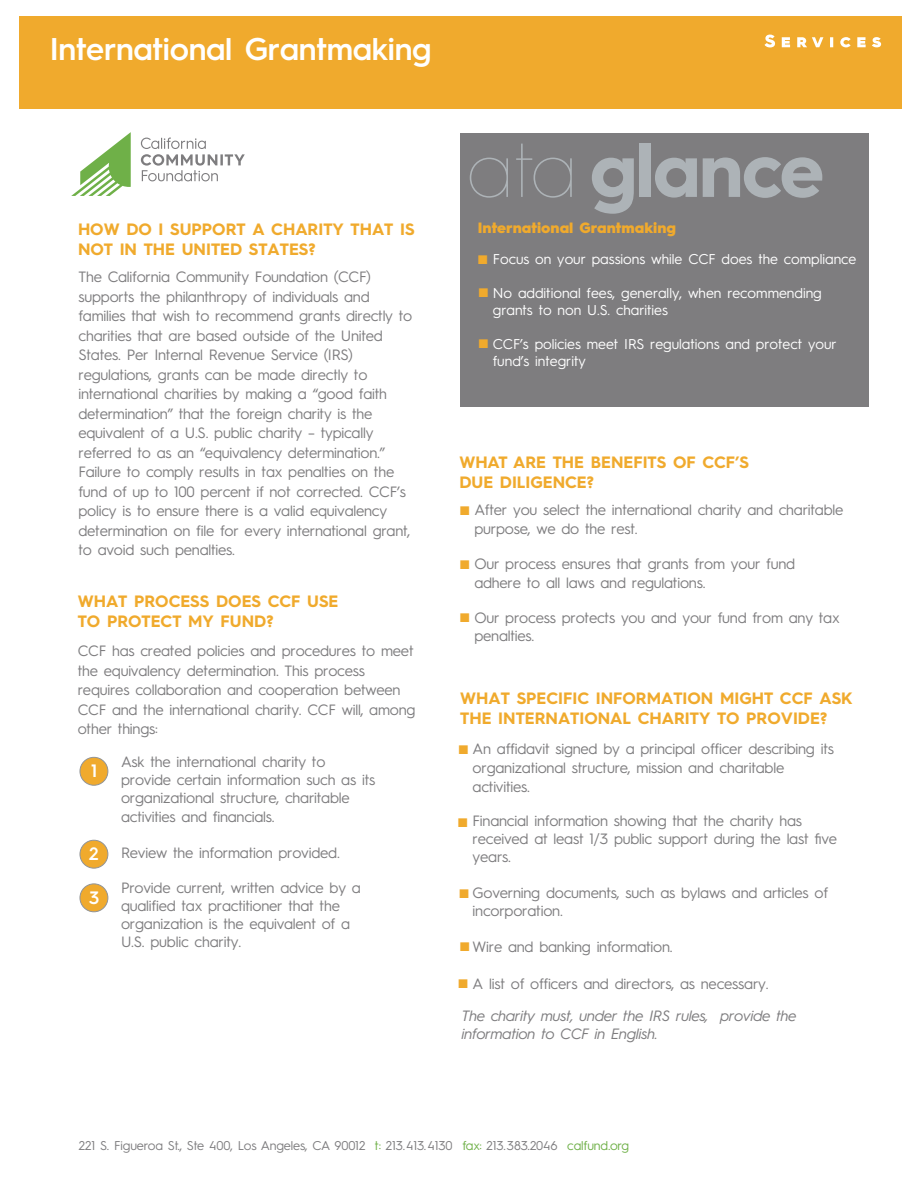
<style>
.page{position:relative;width:918px;height:1188px;background:#fff}
.page>*{position:absolute;margin:0;border:0;box-sizing:border-box;transform-origin:0 0}
.t1{font:700 76.5px "Hurme Geometric Sans 3";letter-spacing:-.025em;color:#adb3b7}
.t2{font:600 31.5px "Hurme Geometric Sans 3";letter-spacing:-.01em;color:#fff}
.t3{font:600 18px "Hurme Geometric Sans 3";color:#fff}
.t4{font:700 16.5px/19.8px "Hurme Geometric Sans 3";color:#f0aa2d}
.t5{font:15px/19.5px "Hurme Geometric Sans 3";letter-spacing:-.015em;color:#7e7d7f}
.t6{font:italic 15px/18px "Hurme Geometric Sans 3";letter-spacing:-.015em;color:#7e7d7f}
.t7{font:900 15px "Hurme Geometric Sans 3";color:#f0aa2d}
.t8{font:14.25px/17.1px "Hurme Geometric Sans 3";color:#fff}
.t9{font:12.75px "Hurme Geometric Sans 3";letter-spacing:-.01em;color:#7e7d7f}
.s1{font-weight:100}
.s2{color:#6fb048}
</style>
<div class="page">
<div style="left:19px;top:16px;width:883px;height:93px;background:#f0aa2d"></div>
<svg style="left:71px;top:132px;width:60px;height:64px"></svg>
<svg style="left:141px;top:138px;width:104px;height:43px"></svg>
<div style="left:460px;top:134px;width:408px;height:273px;background:#7e7d7f"></div>
<svg style="left:765px;top:35px;width:116px;height:12px"></svg>
<div style="left:80px;top:757px;width:28px;height:28px;background:#f0aa2d;border-radius:50%"></div>
<div style="left:80px;top:757px;width:28px;height:29px;border:1px solid #919497;border-radius:50%"></div>
<div style="left:80px;top:840px;width:28px;height:28px;background:#f0aa2d;border-radius:50%"></div>
<div style="left:80px;top:840px;width:28px;height:29px;border:1px solid #919497;border-radius:50%"></div>
<div style="left:80px;top:884px;width:28px;height:28px;background:#f0aa2d;border-radius:50%"></div>
<div style="left:80px;top:884px;width:28px;height:28px;border:1px solid #919497;border-radius:50%"></div>
<h2 class="t2" style="left:50px;top:26px;width:383px">International Grantmaking</h2>
<p class="t4" style="left:78px;top:218px;width:338px">HOW DO I SUPPORT A CHARITY THAT IS<br>NOT IN THE UNITED STATES?</p>
<p class="t5" style="left:78px;top:266px;width:335px">The California Community Foundation (CCF) supports the philanthropy of individuals and families that wish to recommend grants directly to charities that are based outside of the United States. Per Internal Revenue Service (IRS) regulations, grants can be made directly to international charities by making a “good faith determination” that the foreign charity is the equivalent of a U.S. public charity – typically referred to as an “equivalency determination.” Failure to comply results in tax penalties on the fund of up to 100 percent if not corrected. CCF’s policy is to ensure there is a valid equivalency determination on file for every international grant, to avoid such penalties.</p>
<p class="t4" style="left:78px;top:590px;width:262px">WHAT PROCESS DOES CCF USE<br>TO PROTECT MY FUND?</p>
<p class="t5" style="left:78px;top:640px;width:339px">CCF has created policies and procedures to meet the equivalency determination. This process requires collaboration and cooperation between CCF and the international charity. CCF will, among other things:</p>
<p class="t3" style="left:91px;top:758px;width:8px">1</p>
<p class="t3" style="left:89px;top:841px;width:11px">2</p>
<p class="t3" style="left:89px;top:885px;width:12px">3</p>
<p class="t5" style="left:121px;top:752px;width:256px;line-height:18.1px">Ask the international charity to provide certain information such as its organizational structure, charitable activities and financials.</p>
<p class="t5" style="left:121px;top:842px;width:220px">Review the information provided.</p>
<p class="t5" style="left:121px;top:878px;width:241px;line-height:18px">Provide current, written advice by a qualified tax practitioner that the organization is the equivalent of a<br>U.S. public charity.</p>
<h1 class="t1" style="left:465px;top:116px;width:360px"><span class="s1">at a</span> glance</h1>
<p class="t7" style="left:478px;top:217px;width:200px">International Grantmaking</p>
<p class="t8" style="left:493px;top:249px;width:365px">Focus on your passions while CCF does the compliance</p>
<p class="t8" style="left:493px;top:283px;width:331px">No additional fees, generally, when recommending grants to non U.S. charities</p>
<p class="t8" style="left:493px;top:335px;width:345px">CCF’s policies meet IRS regulations and protect your fund’s integrity</p>
<p class="t4" style="left:459px;top:452px;width:291px">WHAT ARE THE BENEFITS OF CCF’S<br>DUE DILIGENCE?</p>
<p class="t5" style="left:474px;top:500px;width:371px;line-height:18.3px">After you select the international charity and charitable purpose, we do the rest.</p>
<p class="t5" style="left:474px;top:554px;width:322px;line-height:18.3px">Our process ensures that grants from your fund adhere to all laws and regulations.</p>
<p class="t5" style="left:474px;top:608px;width:367px;line-height:18px">Our process protects you and your fund from any tax penalties.</p>
<p class="t4" style="left:460px;top:687px;width:394px">WHAT SPECIFIC INFORMATION MIGHT CCF ASK<br>THE INTERNATIONAL CHARITY TO PROVIDE?</p>
<p class="t5" style="left:473px;top:738px;width:363px;line-height:19px">An affidavit signed by a principal officer describing its organizational structure, mission and charitable activities.</p>
<p class="t5" style="left:473px;top:810px;width:366px;line-height:18.1px">Financial information showing that the charity has received at least 1/3 public support during the last five years.</p>
<p class="t5" style="left:473px;top:883px;width:357px;line-height:18px">Governing documents, such as bylaws and articles of incorporation.</p>
<p class="t5" style="left:473px;top:936px;width:202px">Wire and banking information.</p>
<p class="t5" style="left:473px;top:973px;width:298px">A list of officers and directors, as necessary.</p>
<p class="t6" style="left:462px;top:1006px;width:336px">The charity must, under the IRS rules, provide the information to CCF in English.</p>
<p class="t9" style="left:79px;top:1137px;width:552px">221 S. Figueroa St., Ste 400, Los Angeles, CA 90012 <span class="s2">t:</span> 213.413.4130 <span class="s2">fax:</span> 213.383.2046 <span class="s2">calfund.org</span></p>
</div>
